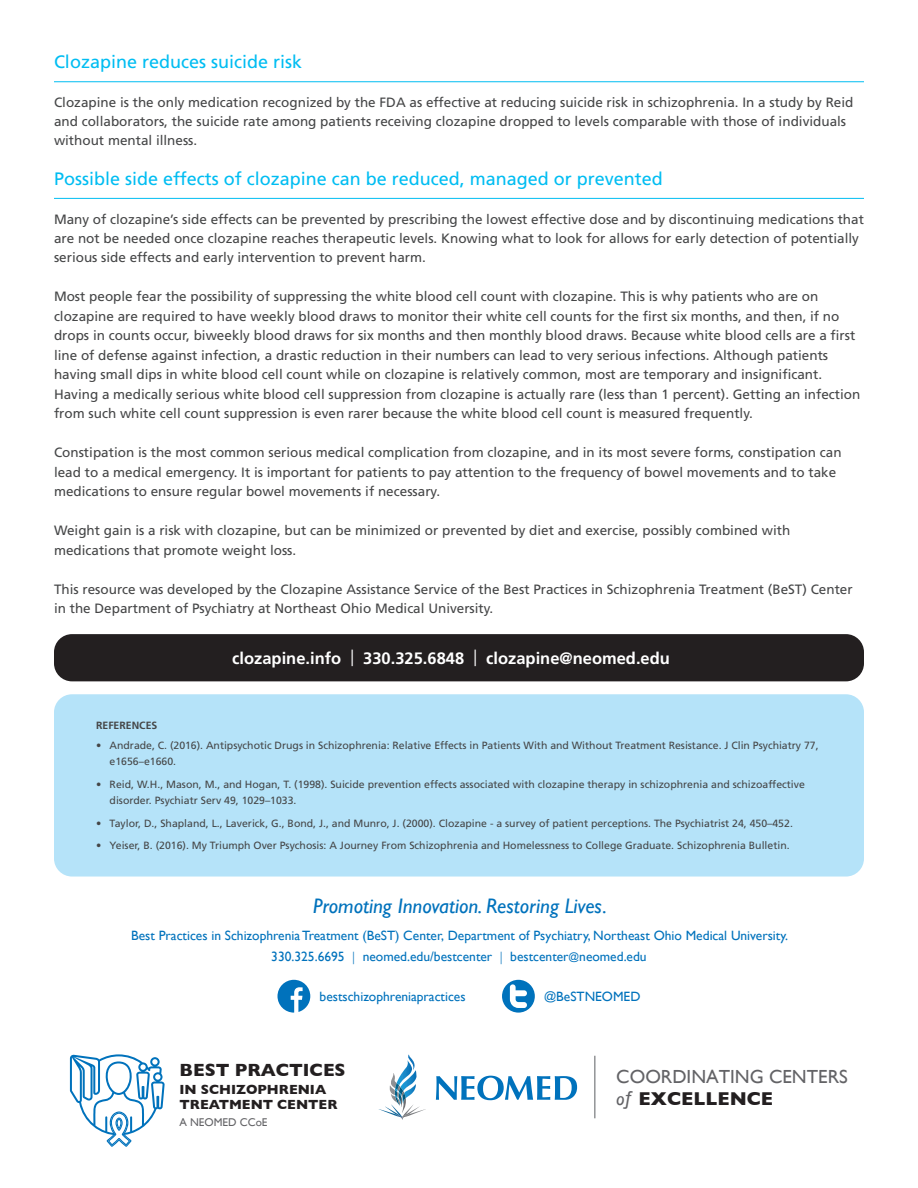
<style>
.page{position:relative;width:918px;height:1188px;background:#fff}
.page>*{position:absolute;margin:0;border:0;box-sizing:border-box;transform-origin:0 0}
.t1{font:italic 21px "Gill Sans";color:#0072bc}
.t2{font:18.9px/22px "Gill Sans";color:#636366}
.t3{font:18px "Frutiger LT Std";color:#01bdf2}
.t4{font:700 18px "Gill Sans";color:#231f20}
.t5{font:700 16.5px "Frutiger LT Std";color:#fff}
.t6{font:13.5px/19.5px "Frutiger LT Std";color:#454647}
.t7{font:13.5px/21px "Gill Sans";color:#0072bc;text-align:center}
.t8{font:700 13.5px/15px "Gill Sans";color:#231f20}
.t9{font:11.25px "Gill Sans";color:#636366}
.t10{font:10.5px/16.5px "Frutiger LT Std";color:#454647}
.t11{font:700 10.5px "Frutiger LT Std";color:#454647}
.s1{font-weight:300}
.s2{font-size:10.5px}
.s3{font-size:12px}
.s4{font-style:italic}
.s5{font-weight:700;color:#231f20}
</style>
<div class="page">
<div style="left:54px;top:634px;width:810px;height:47px;background:#231f20;border-radius:18px"></div>
<div style="left:54px;top:694px;width:810px;height:183px;background:#b5e3f9;border-radius:18px"></div>
<hr style="left:54px;top:81px;width:810px;height:1px;background:#01bdf2">
<hr style="left:54px;top:198px;width:810px;height:1px;background:#01bdf2">
<svg style="left:70px;top:1054px;width:95px;height:93px"></svg>
<svg style="left:379px;top:1054px;width:47px;height:66px"></svg>
<svg style="left:436px;top:1076px;width:141px;height:24px"></svg>
<hr style="left:594px;top:1056px;width:1px;height:62px;background:#76787b">
<svg style="left:502px;top:980px;width:33px;height:33px"></svg>
<svg style="left:277px;top:980px;width:33px;height:33px"></svg>
<h3 class="t3" style="left:54px;top:51px;width:250px">Clozapine reduces suicide risk</h3>
<p class="t6" style="left:54px;top:92px;width:801px">Clozapine is the only medication recognized by the FDA as effective at reducing suicide risk in schizophrenia. In a study by Reid and collaborators, the suicide rate among patients receiving clozapine dropped to levels comparable with those of individuals without mental illness.</p>
<h3 class="t3" style="left:54px;top:168px;width:610px">Possible side effects of clozapine can be reduced, managed or prevented</h3>
<p class="t6" style="left:54px;top:209px;width:811px">Many of clozapine’s side effects can be prevented by prescribing the lowest effective dose and by discontinuing medications that are not be needed once clozapine reaches therapeutic levels. Knowing what to look for allows for early detection of potentially serious side effects and early intervention to prevent harm.</p>
<p class="t6" style="left:54px;top:287px;width:808px">Most people fear the possibility of suppressing the white blood cell count with clozapine. This is why patients who are on clozapine are required to have weekly blood draws to monitor their white cell counts for the first six months, and then, if no drops in counts occur, biweekly blood draws for six months and then monthly blood draws. Because white blood cells are a first line of defense against infection, a drastic reduction in their numbers can lead to very serious infections. Although patients having small dips in white blood cell count while on clozapine is relatively common, most are temporary and insignificant.<br>Having a medically serious white blood cell suppression from clozapine is actually rare (less than 1 percent). Getting an infection from such white cell count suppression is even rarer because the white blood cell count is measured frequently.</p>
<p class="t6" style="left:54px;top:443px;width:789px">Constipation is the most common serious medical complication from clozapine, and in its most severe forms, constipation can lead to a medical emergency. It is important for patients to pay attention to the frequency of bowel movements and to take medications to ensure regular bowel movements if necessary.</p>
<p class="t6" style="left:54px;top:521px;width:738px">Weight gain is a risk with clozapine, but can be minimized or prevented by diet and exercise, possibly combined with medications that promote weight loss.</p>
<p class="t6" style="left:54px;top:580px;width:800px">This resource was developed by the Clozapine Assistance Service of the Best Practices in Schizophrenia Treatment (BeST) Center in the Department of Psychiatry at Northeast Ohio Medical University.</p>
<p class="t5" style="left:232px;top:649px;width:439px">clozapine.info <span class="s1">|</span> 330.325.6848 <span class="s1">|</span> clozapine@neomed.edu</p>
<p class="t11" style="left:96px;top:720px;width:63px">REFERENCES</p>
<p class="t10" style="left:110px;top:737px;width:710px;text-indent:-14px">• Andrade, C. (2016). Antipsychotic Drugs in Schizophrenia: Relative Effects in Patients With and Without Treatment Resistance. J Clin Psychiatry 77, e1656–e1660.</p>
<p class="t10" style="left:110px;top:776px;width:697px;text-indent:-13px">• Reid, W.H., Mason, M., and Hogan, T. (1998). Suicide prevention effects associated with clozapine therapy in schizophrenia and schizoaffective disorder. Psychiatr Serv 49, 1029–1033.</p>
<p class="t10" style="left:96px;top:815px;width:698px">• Taylor, D., Shapland, L., Laverick, G., Bond, J., and Munro, J. (2000). Clozapine - a survey of patient perceptions. The Psychiatrist 24, 450–452.</p>
<p class="t10" style="left:96px;top:837px;width:695px">• Yeiser, B. (2016). My Triumph Over Psychosis: A Journey From Schizophrenia and Homelessness to College Graduate. Schizophrenia Bulletin.</p>
<h1 class="t1" style="left:313px;top:894px;width:295px">Promoting Innovation. Restoring Lives.</h1>
<p class="t7" style="left:131px;top:925px;width:658px">Best Practices in Schizophrenia Treatment (BeST) Center, Department of Psychiatry, Northeast Ohio Medical University.<br>330.325.6695 <span class="s1">|</span> neomed.edu/bestcenter <span class="s1">|</span> bestcenter<span class="s2">@</span>neomed.edu</p>
<p class="t7" style="left:320px;top:986px;width:147px">bestschizophreniapractices</p>
<p class="t7" style="left:544px;top:986px;width:98px"><span class="s3">@</span>BeSTNEOMED</p>
<h3 class="t4" style="left:180px;top:1056px;width:168px">BEST PRACTICES</h3>
<p class="t8" style="left:180px;top:1082px;width:159px">IN SCHIZOPHRENIA<br>TREATMENT CENTER</p>
<p class="t9" style="left:180px;top:1115px;width:90px">A NEOMED CCoE</p>
<h2 class="t2" style="left:616px;top:1065px;width:233px">COORDINATING CENTERS <span class="s4">oƒ</span> <span class="s5">EXCELLENCE</span></h2>
</div>
